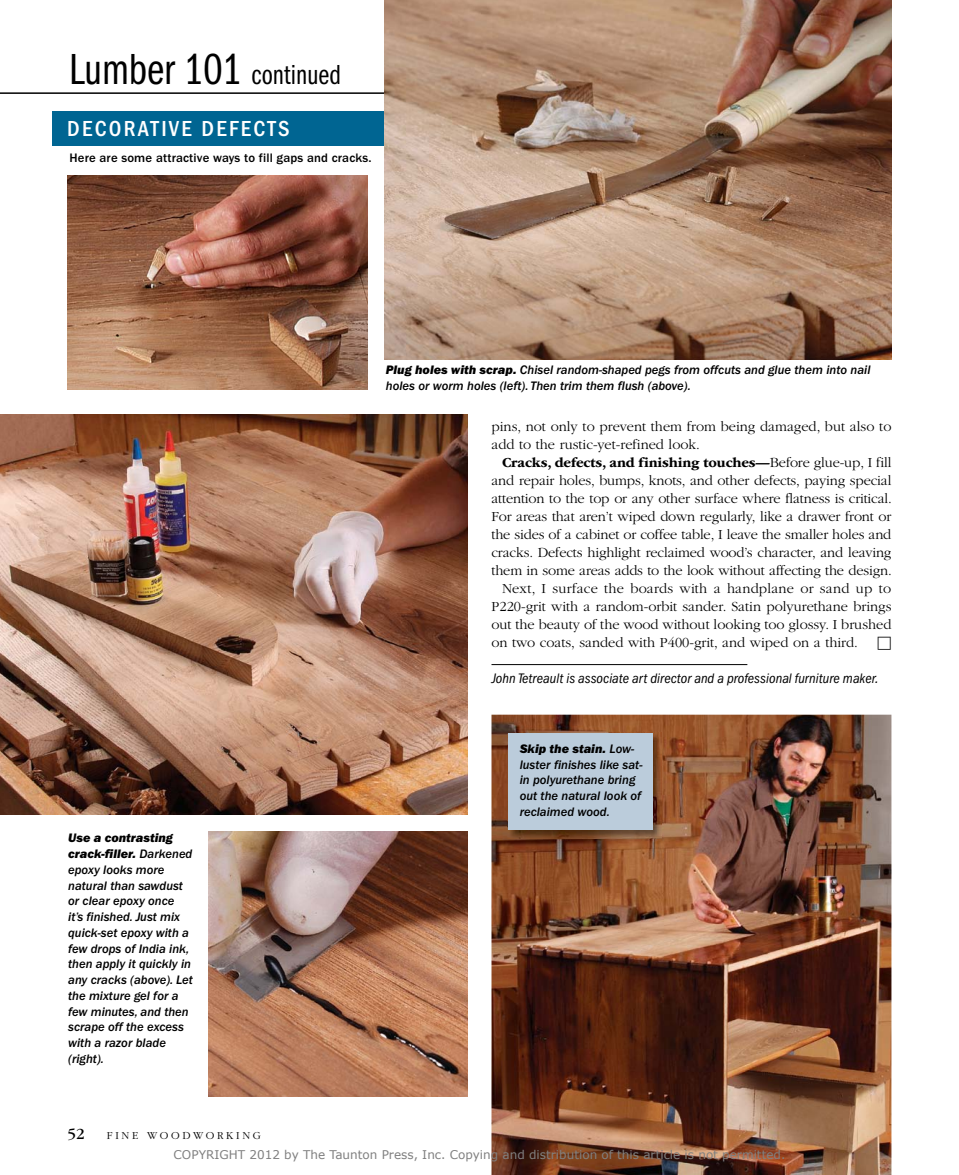
<style>
.page{position:relative;width:959px;height:1175px;background:#fff}
.page>*{position:absolute;margin:0;border:0;box-sizing:border-box;transform-origin:0 0}
.t1{font:45px "ITC Franklin Gothic Std Bk Cp";color:#000}
.t2{font:500 condensed 22.5px "ITC Franklin Gothic Std";letter-spacing:.1em;color:#fff}
.t3{font:16.05px "ITC Garamond Std";color:#000}
.t4{font:300 14.4px/18px "ITC Garamond Std";letter-spacing:-.01em;color:#000}
.t5{font:700 14.4px "ITC Garamond Std";letter-spacing:-.01em;color:#000}
.t6{font:300 14.4px "ITC Garamond Std";letter-spacing:.015em;color:#000}
.t7{font:14.4px "Universal Std Newswith Comm Pi";color:#000}
.t8{font:italic condensed 14.25px "ITC Franklin Gothic Std";letter-spacing:.005em;color:#000}
.t9{font:12.75px/15.8px "ITC Franklin Gothic Std Med It";color:#000}
.t10{font:12.75px/15.8px "ITC Franklin Gothic Std Hvy It";color:#000}
.t11{font:500 12.75px "ITC Franklin Gothic Std";letter-spacing:.015em;color:#000}
.t12{font:12px "Verdana";color:#808080}
.t13{font:300 11.1px "ITC Garamond Std";letter-spacing:.24em;color:#000}
.s1{font-size:28.5px}
.s2{font-family:"ITC Franklin Gothic Std Med It"}
.s3{font-family:"ITC Franklin Gothic Std Hvy It"}
.s4{font-weight:300}
</style>
<div class="page">
<div style="left:52px;top:111px;width:610px;height:34px;background:#006592"></div>
<hr style="left:0;top:92px;width:750px;height:2px;background:#000">
<img style="left:68px;top:176px;width:300px;height:213px">
<img style="left:0;top:414px;width:467px;height:400px">
<img style="left:209px;top:831px;width:258px;height:265px">
<img style="left:491px;top:714px;width:400px;height:460px">
<hr style="left:491px;top:664px;width:256px;height:1px;background:#000">
<img style="left:507px;top:732px;width:154px;height:107px">
<div style="left:508px;top:733px;width:144px;height:96px;background:#bbccdb"></div>
<img style="left:384px;top:0;width:507px;height:359px">
<h1 class="t1" style="left:69px;top:45px;width:273px">Lumber 101 <span class="s1">continued</span></h1>
<h2 class="t2" style="left:67px;top:115px;width:224px">DECORATIVE DEFECTS</h2>
<p class="t11" style="left:69px;top:150px;width:304px">Here are some attractive ways to fill gaps and cracks.</p>
<p class="t10" style="left:68px;top:830px;width:126px">Use a contrasting crack-filler. <span class="s2">Darkened</span></p>
<p class="t9" style="left:68px;top:861px;width:126px">epoxy looks more natural than sawdust or clear epoxy once<br>it’s finished. Just mix quick-set epoxy with a few drops of India ink, then apply it quickly in any cracks (above). Let the mixture gel for a few minutes, and then scrape off the excess with a razor blade (right).</p>
<p class="t9" style="left:386px;top:362px;width:486px"><span class="s3">Plug holes with scrap.</span> Chisel random-shaped pegs from offcuts and glue them into nail holes or worm holes (left). Then trim them flush (above).</p>
<p class="t4" style="left:491px;top:417px;width:401px">pins, not only to prevent them from being damaged, but also to add to the rustic-yet-refined look.</p>
<p class="t5" style="left:502px;top:454px;width:391px">Cracks, defects, and finishing touches—<span class="s4">Before glue-up, I fill</span></p>
<p class="t4" style="left:491px;top:471px;width:401px">and repair holes, bumps, knots, and other defects, paying special</p>
<p class="t4" style="left:491px;top:489px;width:402px">attention to the top or any other surface where flatness is critical.</p>
<p class="t4" style="left:491px;top:507px;width:401px">For areas that aren’t wiped down regularly, like a drawer front or</p>
<p class="t4" style="left:491px;top:525px;width:401px">the sides of a cabinet or coffee table, I leave the smaller holes and</p>
<p class="t4" style="left:491px;top:543px;width:401px">cracks. defects highlight reclaimed wood’s character, and leaving</p>
<p class="t4" style="left:491px;top:561px;width:402px">them in some areas adds to the look without affecting the design.</p>
<p class="t6" style="left:502px;top:580px;width:390px">Next, I surface the boards with a handplane or sand up to</p>
<p class="t4" style="left:491px;top:597px;width:401px">P220-grit with a random-orbit sander. Satin polyurethane brings</p>
<p class="t4" style="left:491px;top:615px;width:401px">out the beauty of the wood without looking too glossy. I brushed</p>
<p class="t4" style="left:491px;top:633px;width:368px">on two coats, sanded with P400-grit, and wiped on a third.</p>
<p class="t7" style="left:877px;top:635px;width:16px">☐</p>
<p class="t8" style="left:491px;top:670px;width:388px">John Tetreault is associate art director and a professional furniture maker.</p>
<p class="t10" style="left:519px;top:740px;width:116px">Skip the stain. <span class="s2">Low-</span></p>
<p class="t9" style="left:519px;top:756px;width:124px">luster finishes like sat&shy;in polyurethane bring out the natural look of reclaimed wood.</p>
<p class="t3" style="left:68px;top:1124px;width:19px">52</p>
<p class="t13" style="left:107px;top:1129px;width:155px">FINE w OOdw Or k INg</p>
<p class="t12" style="left:174px;top:1146px;width:613px">COPYRIGHT 2012 by The Taunton Press, Inc. Copying and distribution of this article is not permitted.</p>
</div>
